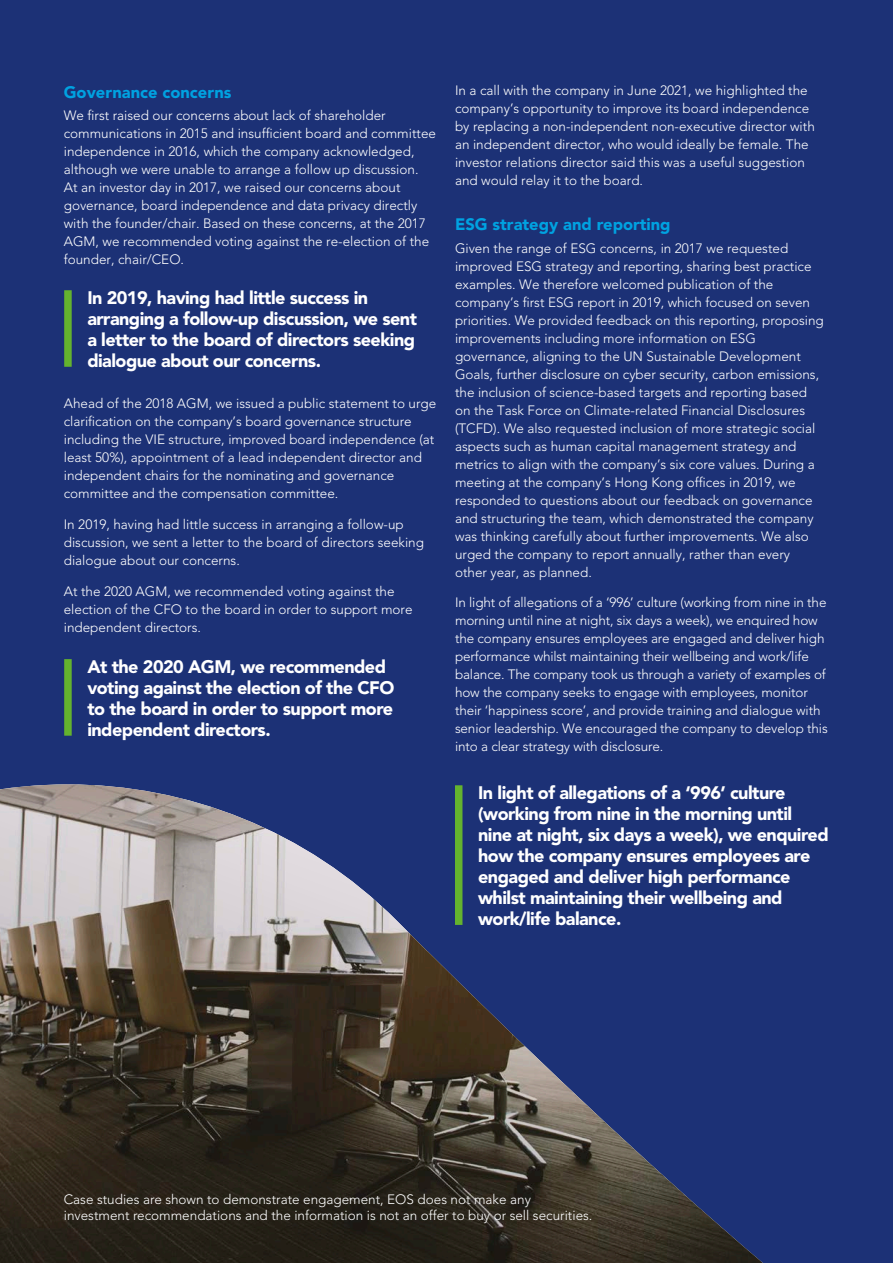
<style>
.page{position:relative;width:893px;height:1263px;background:#1c3176}
.page>*{position:absolute;margin:0;border:0;box-sizing:border-box;transform-origin:0 0}
.t1{font:900 18px/21px "Avenir LT Std";letter-spacing:-.03em;color:#fff}
.t2{font:900 16.5px "Avenir LT Std";color:#00a2e1}
.t3{font:300 13.5px/18px "Avenir LT Std";color:#fff}
</style>
<div class="page">
<svg style="left:0;top:784px;width:763px;height:479px"></svg>
<div style="left:64px;top:659px;width:8px;height:77px;background:#64b32e"></div>
<div style="left:64px;top:290px;width:8px;height:77px;background:#64b32e"></div>
<div style="left:455px;top:785px;width:7px;height:140px;background:#64b32e"></div>
<p class="t2" style="left:64px;top:82px;width:169px">Governance concerns</p>
<p class="t3" style="left:64px;top:106px;width:374px">We first raised our concerns about lack of shareholder communications in 2015 and insufficient board and committee independence in 2016, which the company acknowledged, although we were unable to arrange a follow up discussion.<br>At an investor day in 2017, we raised our concerns about governance, board independence and data privacy directly with the founder/chair. Based on these concerns, at the 2017<br>AGM, we recommended voting against the re-election of the founder, chair/CEO.</p>
<h1 class="t1" style="left:87px;top:287px;width:331px">In 2019, having had little success in arranging a follow-up discussion, we sent a letter to the board of directors seeking dialogue about our concerns.</h1>
<p class="t3" style="left:64px;top:395px;width:374px">Ahead of the 2018 AGM, we issued a public statement to urge clarification on the company’s board governance structure including the VIE structure, improved board independence (at least 50%), appointment of a lead independent director and independent chairs for the nominating and governance committee and the compensation committee.</p>
<p class="t3" style="left:64px;top:516px;width:362px">In 2019, having had little success in arranging a follow-up discussion, we sent a letter to the board of directors seeking dialogue about our concerns.</p>
<p class="t3" style="left:64px;top:582px;width:350px">At the 2020 AGM, we recommended voting against the election of the CFO to the board in order to support more independent directors.</p>
<h1 class="t1" style="left:87px;top:656px;width:308px">At the 2020 AGM, we recommended voting against the election of the CFO to the board in order to support more independent directors.</h1>
<p class="t3" style="left:455px;top:82px;width:361px">In a call with the company in June 2021, we highlighted the company’s opportunity to improve its board independence by replacing a non-independent non-executive director with an independent director, who would ideally be female. The investor relations director said this was a useful suggestion and would relay it to the board.</p>
<p class="t2" style="left:455px;top:215px;width:217px">ESG strategy and reporting</p>
<p class="t3" style="left:455px;top:239px;width:370px">Given the range of ESG concerns, in 2017 we requested improved ESG strategy and reporting, sharing best practice examples. We therefore welcomed publication of the company’s first ESG report in 2019, which focused on seven priorities. We provided feedback on this reporting, proposing improvements including more information on ESG governance, aligning to the UN Sustainable Development Goals, further disclosure on cyber security, carbon emissions, the inclusion of science-based targets and reporting based on the Task Force on Climate-related Financial Disclosures (TCFD). We also requested inclusion of more strategic social aspects such as human capital management strategy and metrics to align with the company’s six core values. During a meeting at the company’s Hong Kong offices in 2019, we responded to questions about our feedback on governance and structuring the team, which demonstrated the company was thinking carefully about further improvements. We also urged the company to report annually, rather than every other year, as planned.</p>
<p class="t3" style="left:455px;top:594px;width:374px">In light of allegations of a ‘996’ culture (working from nine in the morning until nine at night, six days a week), we enquired how the company ensures employees are engaged and deliver high performance whilst maintaining their wellbeing and work/life balance. The company took us through a variety of examples of how the company seeks to engage with employees, monitor their ‘happiness score’, and provide training and dialogue with senior leadership. We encouraged the company to develop this into a clear strategy with disclosure.</p>
<p class="t1" style="left:478px;top:782px;width:352px">In light of allegations of a ‘996’ culture (working from nine in the morning until nine at night, six days a week), we enquired how the company ensures employees are engaged and deliver high performance whilst maintaining their wellbeing and work/life balance.</p>
<p class="t3" style="left:64px;top:1191px;width:530px;line-height:16.5px">Case studies are shown to demonstrate engagement, EOS does not make any investment recommendations and the information is not an offer to buy or sell securities.</p>
</div>
